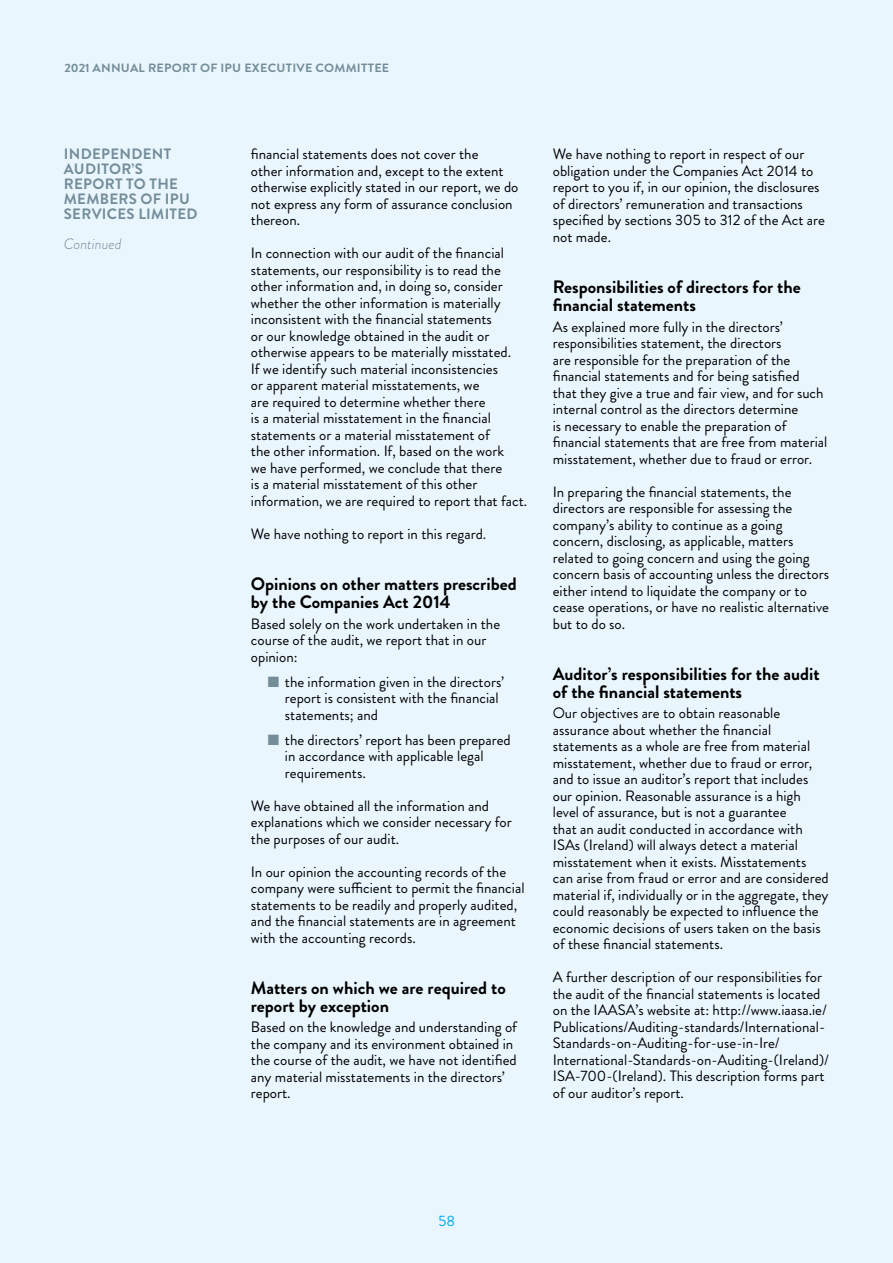
<style>
.page{position:relative;width:893px;height:1263px;background:#e9f6fe}
.page>*{position:absolute;margin:0;border:0;box-sizing:border-box;transform-origin:0 0}
.main_body{font:700 18px/18px "Brandon Grotesque";color:#000}
.main_body-2{font:15px/16.5px "Brandon Grotesque";color:#000}
.t1{font:700 15px/15px "Brandon Grotesque";letter-spacing:.02em;color:#748d99}
.t2{font:italic 300 15px "Brandon Grotesque";color:#748d99}
.t3{font:15px "Brandon Grotesque";color:#00ace9}
.t4{font:700 12px "Brandon Grotesque";letter-spacing:.02em;color:#748d99;scale:1.04 1}
.s1{color:#748d99}
</style>
<div class="page">
<p class="t4" style="left:64px;top:60px;width:314px">2021 ANNUAL REPORT OF IPU EXECUTIVE COMMITTEE</p>
<p class="t1" style="left:64px;top:147px;width:135px">INDEPENDENT<br>AUDITOR’S<br>REPORT TO THE<br>MEMBERS OF IPU<br>SERVICES LIMITED</p>
<p class="t2" style="left:64px;top:234px;width:59px">Continued</p>
<p class="main_body-2" style="left:251px;top:146px;width:269px">financial statements does not cover the<br>other information and, except to the extent otherwise explicitly stated in our report, we do not express any form of assurance conclusion thereon.</p>
<p class="main_body-2" style="left:251px;top:245px;width:278px">In connection with our audit of the financial statements, our responsibility is to read the other information and, in doing so, consider whether the other information is materially inconsistent with the financial statements<br>or our knowledge obtained in the audit or otherwise appears to be materially misstated.<br>If we identify such material inconsistencies<br>or apparent material misstatements, we<br>are required to determine whether there<br>is a material misstatement in the financial statements or a material misstatement of<br>the other information. If, based on the work<br>we have performed, we conclude that there<br>is a material misstatement of this other information, we are required to report that fact.</p>
<p class="main_body-2" style="left:251px;top:526px;width:237px">We have nothing to report in this regard.</p>
<p class="main_body" style="left:251px;top:575px;width:267px">Opinions on other matters prescribed by the Companies Act 2014</p>
<p class="main_body-2" style="left:251px;top:615px;width:251px">Based solely on the work undertaken in the course of the audit, we report that in our opinion:</p>
<p class="main_body-2" style="left:285px;top:673px;width:221px;text-indent:-17px"><span class="s1">■</span> the information given in the directors’ report is consistent with the financial statements; and</p>
<p class="main_body-2" style="left:285px;top:731px;width:227px;text-indent:-17px"><span class="s1">■</span> the directors’ report has been prepared in accordance with applicable legal requirements.</p>
<p class="main_body-2" style="left:251px;top:797px;width:262px">We have obtained all the information and explanations which we consider necessary for the purposes of our audit.</p>
<p class="main_body-2" style="left:251px;top:863px;width:275px">In our opinion the accounting records of the company were sufficient to permit the financial statements to be readily and properly audited, and the financial statements are in agreement with the accounting records.</p>
<p class="main_body" style="left:251px;top:979px;width:256px">Matters on which we are required to report by exception</p>
<p class="main_body-2" style="left:251px;top:1019px;width:268px">Based on the knowledge and understanding of the company and its environment obtained in the course of the audit, we have not identified any material misstatements in the directors’ report.</p>
<p class="main_body-2" style="left:553px;top:146px;width:274px">We have nothing to report in respect of our obligation under the Companies Act 2014 to report to you if, in our opinion, the disclosures of directors’ remuneration and transactions specified by sections 305 to 312 of the Act are not made.</p>
<p class="main_body" style="left:553px;top:278px;width:250px">Responsibilities of directors for the financial statements</p>
<p class="main_body-2" style="left:553px;top:318px;width:276px">As explained more fully in the directors’ responsibilities statement, the directors<br>are responsible for the preparation of the financial statements and for being satisfied<br>that they give a true and fair view, and for such internal control as the directors determine<br>is necessary to enable the preparation of financial statements that are free from material misstatement, whether due to fraud or error.</p>
<p class="main_body-2" style="left:553px;top:483px;width:278px">In preparing the financial statements, the directors are responsible for assessing the company’s ability to continue as a going concern, disclosing, as applicable, matters related to going concern and using the going concern basis of accounting unless the directors either intend to liquidate the company or to cease operations, or have no realistic alternative but to do so.</p>
<p class="main_body" style="left:553px;top:665px;width:268px">Auditor’s responsibilities for the audit of the financial statements</p>
<p class="main_body-2" style="left:553px;top:705px;width:277px">Our objectives are to obtain reasonable assurance about whether the financial statements as a whole are free from material misstatement, whether due to fraud or error, and to issue an auditor’s report that includes our opinion. Reasonable assurance is a high level of assurance, but is not a guarantee<br>that an audit conducted in accordance with ISAs (Ireland) will always detect a material misstatement when it exists. Misstatements can arise from fraud or error and are considered material if, individually or in the aggregate, they could reasonably be expected to influence the economic decisions of users taken on the basis of these financial statements.</p>
<p class="main_body-2" style="left:553px;top:969px;width:278px">A further description of our responsibilities for the audit of the financial statements is located on the IAASA’s website at: http://www.iaasa.ie/ Publications/Auditing-standards/International-Standards-on-Auditing-for-use-in-Ire/ International-Standards-on-Auditing-(Ireland)/ ISA-700-(Ireland). This description forms part of our auditor’s report.</p>
<p class="t3" style="left:438px;top:1210px;width:18px">58</p>
</div>
